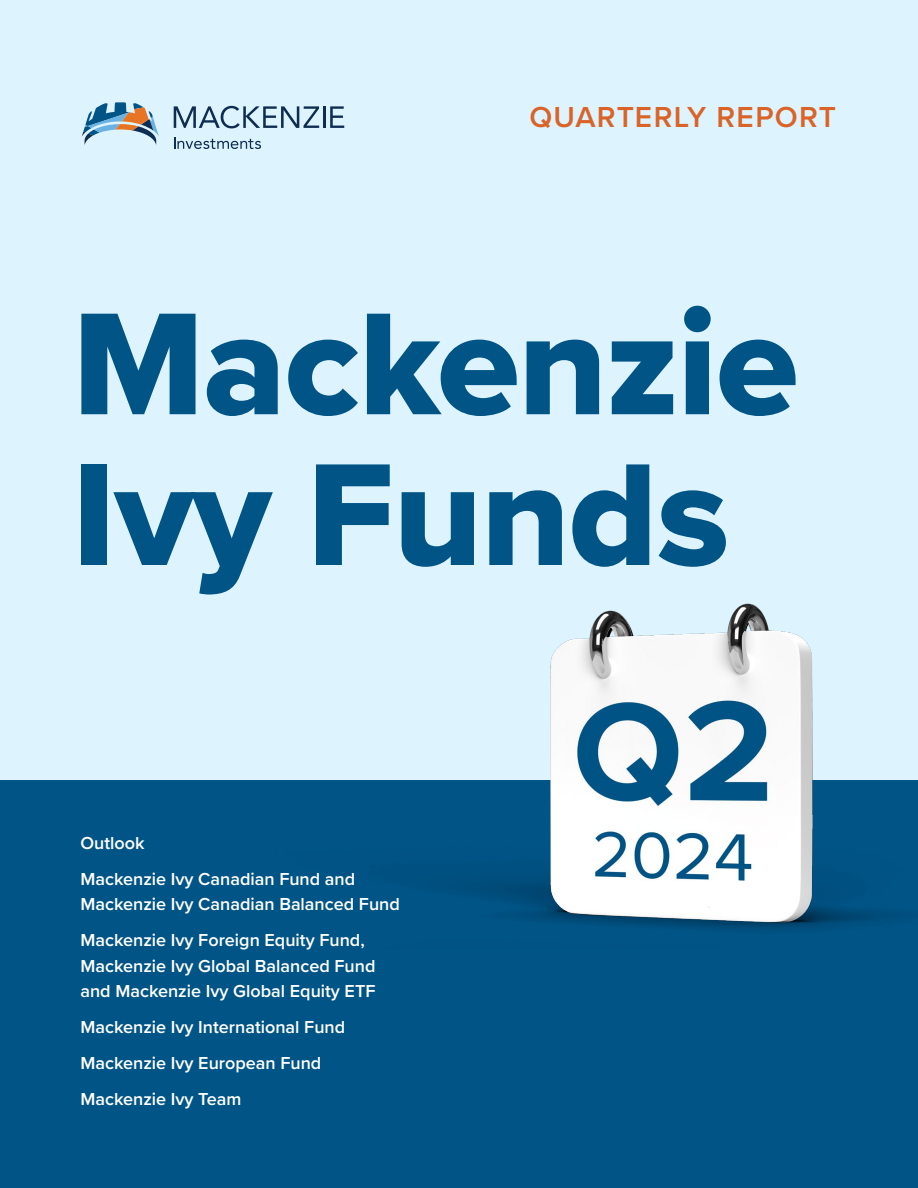
<style>
.page{position:relative;width:918px;height:1188px;background:#fff}
.page>*{position:absolute;margin:0;border:0;box-sizing:border-box;transform-origin:0 0}
.t1{font:150.75px/150.8px "Proxima Nova Extrabld";letter-spacing:-.01em;color:#005486}
.cover-subhead{font:600 30px "Proxima Nova";letter-spacing:.04em;color:#da6327}
.t2{font:600 18px/25.5px "Proxima Nova";color:#fff}
</style>
<div class="page">
<div style="left:0;top:0;width:918px;height:781px;background:#ddf4ff"></div>
<div style="left:0;top:781px;width:918px;height:407px;background:#005486"></div>
<svg style="left:82px;top:102px;width:77px;height:43px"></svg>
<svg style="left:174px;top:106px;width:145px;height:22px"></svg>
<hr style="left:324px;top:106px;width:2px;height:22px;background:#0f2d52">
<svg style="left:330px;top:106px;width:14px;height:22px"></svg>
<svg style="left:174px;top:137px;width:87px;height:12px"></svg>
<img style="left:426px;top:603px;width:466px;height:326px">
<p class="cover-subhead" style="left:529px;top:95px;width:308px">QUARTERLY REPORT</p>
<h1 class="t1" style="left:72px;top:286px;width:728px">Mackenzie<br>Ivy Funds</h1>
<h1 class="t2" style="left:80px;top:830px;width:66px">Outlook</h1>
<h1 class="t2" style="left:80px;top:866px;width:321px">Mackenzie Ivy Canadian Fund and<br>Mackenzie Ivy Canadian Balanced Fund</h1>
<h1 class="t2" style="left:80px;top:927px;width:297px">Mackenzie Ivy Foreign Equity Fund,<br>Mackenzie Ivy Global Balanced Fund and Mackenzie Ivy Global Equity ETF</h1>
<h1 class="t2" style="left:80px;top:1014px;width:266px">Mackenzie Ivy International Fund</h1>
<h1 class="t2" style="left:80px;top:1050px;width:242px">Mackenzie Ivy European Fund</h1>
<h1 class="t2" style="left:80px;top:1086px;width:162px">Mackenzie Ivy Team</h1>
</div>
